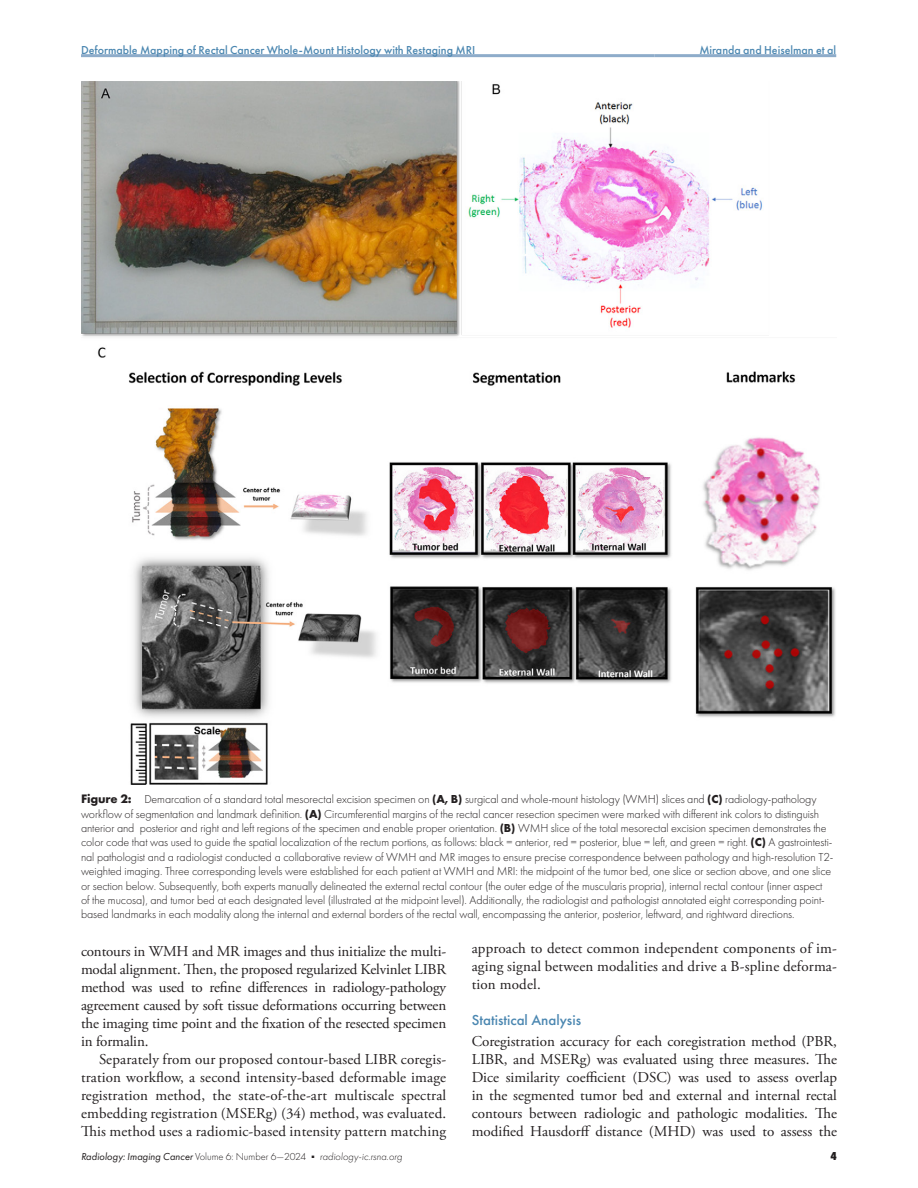
<style>
.page{position:relative;width:918px;height:1188px;background:#fff}
.page>*{position:absolute;margin:0;border:0;box-sizing:border-box;transform-origin:0 0}
.t1{font:15px/18px "Adobe Garamond Pro";color:#231f20;text-align:justify}
.t2{font:500 15px "Futura PT";color:#4b87b1}
.t3{font:300 12px/14.4px "Futura PT";letter-spacing:-.01em;color:#231f20}
.t4{font:500 12px "Futura PT";color:#4b87b1}
.t5{font:800 12px "Futura PT Cond";color:#231f20}
.t6{font:italic 10.5px "Futura PT";color:#231f20}
.s1{font-weight:700;font-size:12.75px}
.s2{font-weight:700}
.s3{font-weight:300;font-style:normal}
.s4{font-weight:300}
</style>
<div class="page">
<hr style="left:81px;top:54px;width:574px;height:3px;background:#8eacca">
<hr style="left:655px;top:54px;width:181px;height:3px;background:#8eacca">
<img style="left:81px;top:81px;width:755px;height:703px">
<p class="t4" style="left:81px;top:43px;width:396px">Deformable Mapping of Rectal Cancer Whole-Mount Histology with Restaging MRI</p>
<p class="t4" style="left:699px;top:43px;width:138px">Miranda and Heiselman et al</p>
<p class="t3" style="left:81px;top:792px;width:754px"><span class="s1">Figure 2:</span> Demarcation of a standard total mesorectal excision specimen on <span class="s2">(A, B)</span> surgical and whole-mount histology (WMH) slices and <span class="s2">(C)</span> radiology-pathology workflow of segmentation and landmark definition. <span class="s2">(A)</span> Circumferential margins of the rectal cancer resection specimen were marked with different ink colors to distinguish anterior and posterior and right and left regions of the specimen and enable proper orientation. <span class="s2">(B)</span> WMH slice of the total mesorectal excision specimen demonstrates the color code that was used to guide the spatial localization of the rectum portions, as follows: black = anterior, red = posterior, blue = left, and green = right. <span class="s2">(C)</span> A gastrointesti&shy;nal pathologist and a radiologist conducted a collaborative review of WMH and MR images to ensure precise correspondence between pathology and high-resolution T2- weighted imaging. Three corresponding levels were established for each patient at WMH and MRI: the midpoint of the tumor bed, one slice or section above, and one slice or section below. Subsequently, both experts manually delineated the external rectal contour (the outer edge of the muscularis propria), internal rectal contour (inner aspect of the mucosa), and tumor bed at each designated level (illustrated at the midpoint level). Additionally, the radiologist and pathologist annotated eight corresponding point&shy;based landmarks in each modality along the internal and external borders of the rectal wall, encompassing the anterior, posterior, leftward, and rightward directions.</p>
<p class="t1" style="left:81px;top:943px;width:367px">contours in WMH and MR images and thus initialize the multi&shy;modal alignment. Then, the proposed regularized Kelvinlet LIBR method was used to refine differences in radiology-pathology agreement caused by soft tissue deformations occurring between the imaging time point and the fixation of the resected specimen in formalin.</p>
<p class="t1" style="left:81px;top:1051px;width:367px;text-indent:18px">Separately from our proposed contour-based LIBR coregis&shy;tration workflow, a second intensity-based deformable image registration method, the state-of-the-art multiscale spectral embedding registration (MSERg) (34) method, was evaluated.<br>This method uses a radiomic-based intensity pattern matching</p>
<p class="t1" style="left:472px;top:940px;width:367px">approach to detect common independent components of im&shy;aging signal between modalities and drive a B-spline deforma&shy;tion model.</p>
<p class="t2" style="left:472px;top:1011px;width:111px">Statistical Analysis</p>
<p class="t1" style="left:472px;top:1033px;width:367px">Coregistration accuracy for each coregistration method (PBR, LIBR, and MSERg) was evaluated using three measures. The Dice similarity coefficient (DSC) was used to assess overlap in the segmented tumor bed and external and internal rectal contours between radiologic and pathologic modalities. The modified Hausdorff distance (MHD) was used to assess the</p>
<p class="t6" style="left:81px;top:1150px;width:323px">Radiology: Imaging Cancer <span class="s3">Volume 6: Number 6—2024</span> <sup>■</sup> <span class="s4">radiology-ic.rsna.org</span></p>
<p class="t5" style="left:831px;top:1148px;width:8px">4</p>
</div>
